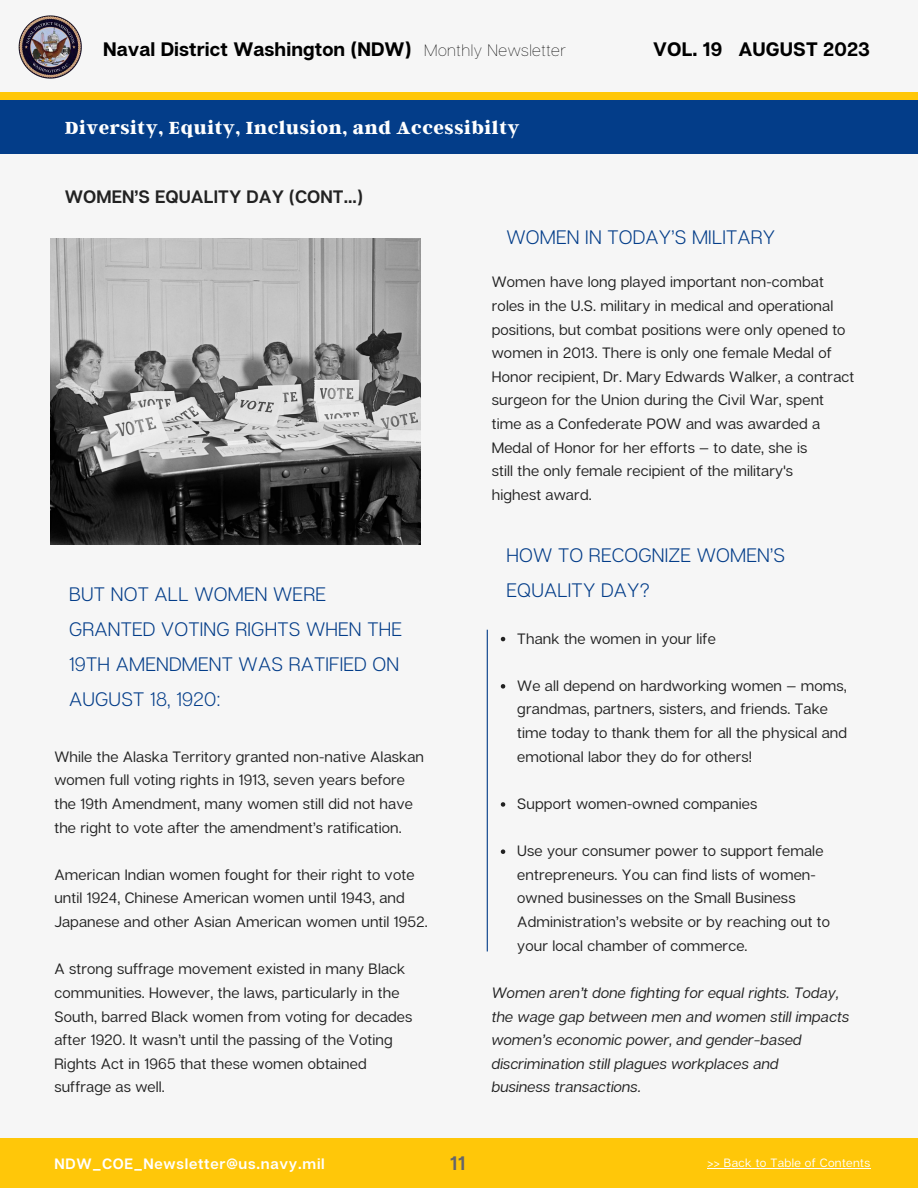
<style>
.page{position:relative;width:918px;height:1188px;background:#f6f6f6}
.page>*{position:absolute;margin:0;border:0;box-sizing:border-box;transform-origin:0 0}
.t1{font:300 19.5px/34.8px "Articulat CF";letter-spacing:.01em;color:#033d89}
.t2{font:700 19.5px "Articulat CF";letter-spacing:.005em;color:#000}
.t3{font:800 19.5px "Argent CF";letter-spacing:.03em;color:#fff}
.t4{font:600 19.5px "Articulat CF";color:#65656a}
.t5{font:600 18px "Articulat CF";letter-spacing:.005em;color:#222}
.t6{font:100 16.5px "Articulat CF";letter-spacing:.03em;color:#000}
.t7{font:15px/23.7px "Articulat CF";letter-spacing:.01em;color:#222}
.t8{font:italic 15px/23.7px "Articulat CF";letter-spacing:.01em;color:#222}
.t9{font:600 15px "Articulat CF";letter-spacing:.05em;color:#fff}
.t10{font:12px "Articulat CF";letter-spacing:.03em;color:#fff}
</style>
<div class="page">
<img style="left:18px;top:15px;width:64px;height:64px">
<div style="left:0;top:100px;width:918px;height:54px;background:#033d89"></div>
<div style="left:0;top:92px;width:918px;height:8px;background:#ffc709"></div>
<div style="left:0;top:1139px;width:918px;height:49px;background:#ffc709"></div>
<img style="left:50px;top:238px;width:370px;height:306px">
<hr style="left:487px;top:630px;width:1px;height:321px;background:#033d89">
<hr style="left:707px;top:1168px;width:164px;height:1px;background:#fff">
<svg style="left:501px;top:637px;width:4px;height:4px"></svg>
<svg style="left:501px;top:684px;width:4px;height:5px"></svg>
<svg style="left:501px;top:802px;width:4px;height:5px"></svg>
<svg style="left:501px;top:849px;width:4px;height:5px"></svg>
<p class="t2" style="left:103px;top:37px;width:310px">Naval District Washington (NDW)</p>
<p class="t6" style="left:424px;top:40px;width:143px">Monthly Newsletter</p>
<p class="t3" style="left:65px;top:115px;width:456px">Diversity, Equity, Inclusion, and Accessibilty</p>
<p class="t5" style="left:65px;top:185px;width:300px">WOMEN’S EQUALITY DAY (CONT...)</p>
<p class="t2" style="left:653px;top:37px;width:218px">VOL. 19 AUGUST 2023</p>
<p class="t1" style="left:506px;top:220px;width:270px">WOMEN IN TODAY’S MILITARY</p>
<p class="t1" style="left:69px;top:576px;width:258px">BUT NOT ALL WOMEN WERE</p>
<p class="t1" style="left:69px;top:611px;width:334px">GRANTED VOTING RIGHTS WHEN THE<br>19TH AMENDMENT WAS RATIFIED ON<br>AUGUST 18, 1920:</p>
<p class="t7" style="left:54px;top:744px;width:371px">While the Alaska Territory granted non-native Alaskan women full voting rights in 1913, seven years before the 19th Amendment, many women still did not have the right to vote after the amendment’s ratification.</p>
<p class="t7" style="left:54px;top:862px;width:375px">American Indian women fought for their right to vote until 1924, Chinese American women until 1943, and<br>Japanese and other Asian American women until 1952.</p>
<p class="t7" style="left:54px;top:957px;width:360px">A strong suffrage movement existed in many Black communities. However, the laws, particularly in the South, barred Black women from voting for decades after 1920. It wasn’t until the passing of the Voting Rights Act in 1965 that these women obtained</p>
<p class="t7" style="left:54px;top:1075px;width:112px">suffrage as well.</p>
<p class="t7" style="left:492px;top:270px;width:364px">Women have long played important non-combat roles in the U.S. military in medical and operational positions, but combat positions were only opened to women in 2013. There is only one female Medal of Honor recipient, Dr. Mary Edwards Walker, a contract surgeon for the Union during the Civil War, spent time as a Confederate POW and was awarded a Medal of Honor for her efforts — to date, she is</p>
<p class="t7" style="left:492px;top:459px;width:303px">still the only female recipient of the military's</p>
<p class="t7" style="left:492px;top:482px;width:101px">highest award.</p>
<p class="t1" style="left:506px;top:538px;width:280px">HOW TO RECOGNIZE WOMEN’S<br>EQUALITY DAY?</p>
<p class="t7" style="left:517px;top:626px;width:200px">Thank the women in your life</p>
<p class="t7" style="left:517px;top:673px;width:331px">We all depend on hardworking women — moms, grandmas, partners, sisters, and friends. Take time today to thank them for all the physical and emotional labor they do for others!</p>
<p class="t7" style="left:517px;top:791px;width:241px">Support women-owned companies</p>
<p class="t7" style="left:517px;top:839px;width:314px">Use your consumer power to support female entrepreneurs. You can find lists of women&shy;owned businesses on the Small Business Administration’s website or by reaching out to your local chamber of commerce.</p>
<p class="t8" style="left:492px;top:980px;width:359px">Women aren’t done fighting for equal rights. Today, the wage gap between men and women still impacts women’s economic power, and gender-based discrimination still plagues workplaces and</p>
<p class="t8" style="left:492px;top:1075px;width:150px">business transactions.</p>
<p class="t4" style="left:450px;top:1151px;width:17px">11</p>
<p class="t9" style="left:54px;top:1154px;width:272px">NDW_COE_Newsletter@us.navy.mil</p>
<p class="t10" style="left:707px;top:1155px;width:164px">&gt;&gt; Back to Table of Contents</p>
</div>
